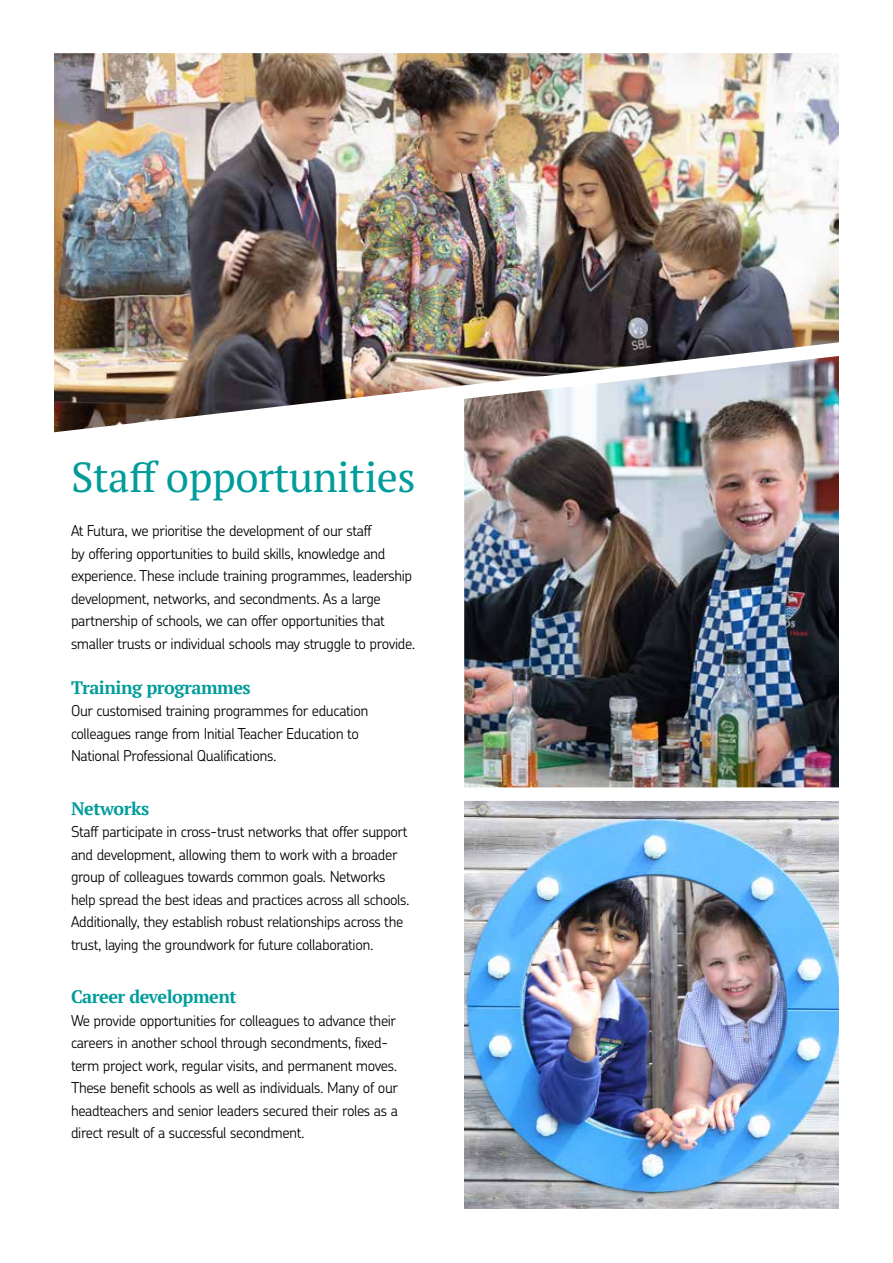
<style>
.page{position:relative;width:893px;height:1263px;background:#fff}
.page>*{position:absolute;margin:0;border:0;box-sizing:border-box;transform-origin:0 0}
.t1{font:42px "PT Serif Pro";letter-spacing:-.01em;color:#009c9b}
.t2{font:700 18px "PT Serif";letter-spacing:-.025em;color:#009c9b}
.t3{font:300 15px/22.5px "Chevin Pro";letter-spacing:-.025em;color:#000}
</style>
<div class="page">
<img style="left:54px;top:53px;width:785px;height:280px">
<img style="left:464px;top:455px;width:375px;height:332px">
<img style="left:464px;top:801px;width:375px;height:408px">
<img style="left:54px;top:333px;width:785px;height:122px">
<h1 class="t1" style="left:71px;top:450px;width:346px">Staff opportunities</h1>
<p class="t3" style="left:71px;top:519px;width:346px">At Futura, we prioritise the development of our staff<br>by offering opportunities to build skills, knowledge and experience. These include training programmes, leadership development, networks, and secondments. As a large partnership of schools, we can offer opportunities that smaller trusts or individual schools may struggle to provide.</p>
<p class="t2" style="left:71px;top:675px;width:181px">Training programmes</p>
<p class="t3" style="left:71px;top:699px;width:299px">Our customised training programmes for education colleagues range from Initial Teacher Education to<br>National Professional Qualifications.</p>
<p class="t2" style="left:71px;top:796px;width:80px">Networks</p>
<p class="t3" style="left:71px;top:820px;width:340px">Staff participate in cross-trust networks that offer support and development, allowing them to work with a broader group of colleagues towards common goals. Networks help spread the best ideas and practices across all schools.<br>Additionally, they establish robust relationships across the trust, laying the groundwork for future collaboration.</p>
<p class="t2" style="left:71px;top:985px;width:167px">Career development</p>
<p class="t3" style="left:71px;top:1009px;width:329px">We provide opportunities for colleagues to advance their careers in another school through secondments, fixed&shy;term project work, regular visits, and permanent moves.<br>These benefit schools as well as individuals. Many of our headteachers and senior leaders secured their roles as a direct result of a successful secondment.</p>
</div>
